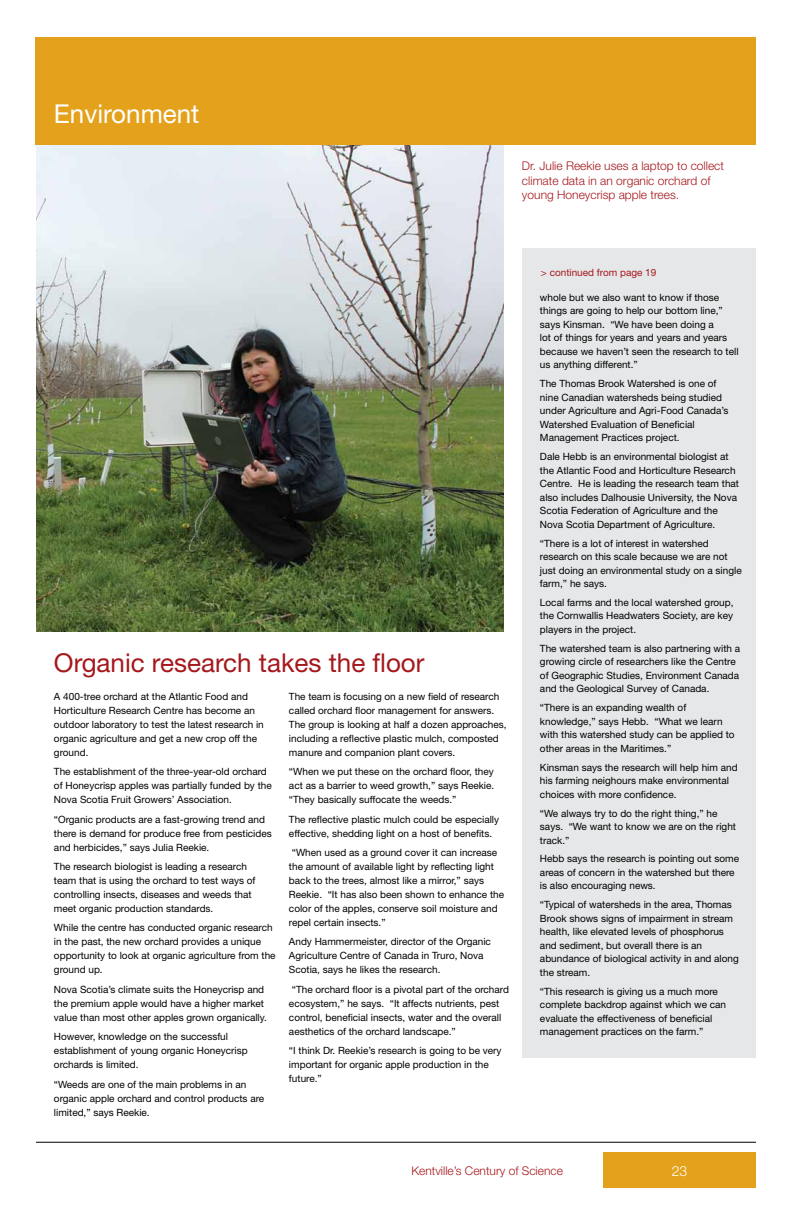
<style>
.page{position:relative;width:792px;height:1224px;background:#fff}
.page>*{position:absolute;margin:0;border:0;box-sizing:border-box;transform-origin:0 0}
.t1{font:26px "Helvetica Neue";color:#a5181c}
.t2{font:26px "Helvetica Neue";color:#fff}
.t3{font:300 14px "Helvetica Neue";color:#fff}
.t4{font:300 12px/14.4px "Helvetica Neue";color:#a5181c}
.t5{font:10px/14px "Helvetica Neue";color:#000}
.t6{font:10px "Helvetica Neue";color:#a5181c}
</style>
<div class="page">
<div style="left:603px;top:1152px;width:153px;height:36px;background:#e4a11b"></div>
<hr style="left:36px;top:1142px;width:720px;height:1px;background:#000">
<div style="left:36px;top:37px;width:720px;height:108px;background:#e4a11b"></div>
<div style="left:522px;top:248px;width:234px;height:810px;background:#e6e7e8"></div>
<img style="left:36px;top:146px;width:467px;height:485px">
<h1 class="t2" style="left:54px;top:98px;width:147px">Environment</h1>
<p class="t4" style="left:522px;top:159px;width:204px">Dr. Julie Reekie uses a laptop to collect climate data in an organic orchard of young Honeycrisp apple trees.</p>
<h1 class="t1" style="left:54px;top:647px;width:372px">Organic research takes the floor</h1>
<p class="t5" style="left:289px;top:689px;width:219px">The team is focusing on a new field of research called orchard floor management for answers.<br>The group is looking at half a dozen approaches, including a reflective plastic mulch, composted manure and companion plant covers.</p>
<p class="t5" style="left:289px;top:765px;width:207px;text-align:justify">“When we put these on the orchard floor, they act as a barrier to weed growth,” says Reekie. “They basically suffocate the weeds.”</p>
<p class="t5" style="left:289px;top:812px;width:212px">The reflective plastic mulch could be especially effective, shedding light on a host of benefits.</p>
<p class="t5" style="left:289px;top:845px;width:217px">“When used as a ground cover it can increase the amount of available light by reflecting light back to the trees, almost like a mirror,” says Reekie. “It has also been shown to enhance the color of the apples, conserve soil moisture and repel certain insects.”</p>
<p class="t5" style="left:289px;top:935px;width:203px">Andy Hammermeister, director of the Organic<br>Agriculture Centre of Canada in Truro, Nova<br>Scotia, says he likes the research.</p>
<p class="t5" style="left:289px;top:982px;width:221px">“The orchard floor is a pivotal part of the orchard ecosystem,” he says. “It affects nutrients, pest control, beneficial insects, water and the overall aesthetics of the orchard landscape.”</p>
<p class="t5" style="left:289px;top:1044px;width:214px">“I think Dr. Reekie’s research is going to be very important for organic apple production in the future.”</p>
<p class="t5" style="left:54px;top:689px;width:211px">A 400-tree orchard at the Atlantic Food and Horticulture Research Centre has become an outdoor laboratory to test the latest research in organic agriculture and get a new crop off the ground.</p>
<p class="t5" style="left:54px;top:765px;width:219px">The establishment of the three-year-old orchard of Honeycrisp apples was partially funded by the<br>Nova Scotia Fruit Growers’ Association.</p>
<p class="t5" style="left:54px;top:812px;width:219px">“Organic products are a fast-growing trend and there is demand for produce free from pesticides and herbicides,” says Julia Reekie.</p>
<p class="t5" style="left:54px;top:859px;width:203px">The research biologist is leading a research team that is using the orchard to test ways of controlling insects, diseases and weeds that meet organic production standards.</p>
<p class="t5" style="left:54px;top:921px;width:223px">While the centre has conducted organic research in the past, the new orchard provides a unique opportunity to look at organic agriculture from the ground up.</p>
<p class="t5" style="left:54px;top:982px;width:214px">Nova Scotia’s climate suits the Honeycrisp and the premium apple would have a higher market value than most other apples grown organically.</p>
<p class="t5" style="left:54px;top:1030px;width:195px">However, knowledge on the successful establishment of young organic Honeycrisp orchards is limited.</p>
<p class="t5" style="left:54px;top:1077px;width:212px">“Weeds are one of the main problems in an organic apple orchard and control products are limited,” says Reekie.</p>
<p class="t6" style="left:541px;top:266px;width:117px">&gt; continued from page 19</p>
<p class="t5" style="left:540px;top:290px;width:200px;line-height:13.5px">whole but we also want to know if those things are going to help our bottom line,” says Kinsman. “We have been doing a<br>lot of things for years and years and years because we haven’t seen the research to tell us anything different.”</p>
<p class="t5" style="left:540px;top:377px;width:190px;line-height:13.5px">The Thomas Brook Watershed is one of nine Canadian watersheds being studied under Agriculture and Agri-Food Canada’s Watershed Evaluation of Beneficial Management Practices project.</p>
<p class="t5" style="left:540px;top:450px;width:201px;line-height:13.5px">Dale Hebb is an environmental biologist at the Atlantic Food and Horticulture Research Centre. He is leading the research team that also includes Dalhousie University, the Nova Scotia Federation of Agriculture and the Nova Scotia Department of Agriculture.</p>
<p class="t5" style="left:540px;top:536px;width:203px;line-height:13.5px">“There is a lot of interest in watershed research on this scale because we are not just doing an environmental study on a single farm,” he says.</p>
<p class="t5" style="left:540px;top:596px;width:195px;line-height:13.5px;text-align:justify">Local farms and the local watershed group, the Cornwallis Headwaters Society, are key players in the project.</p>
<p class="t5" style="left:540px;top:641px;width:202px;line-height:13.5px">The watershed team is also partnering with a growing circle of researchers like the Centre of Geographic Studies, Environment Canada and the Geological Survey of Canada.</p>
<p class="t5" style="left:540px;top:701px;width:196px;line-height:13.5px">“There is an expanding wealth of knowledge,” says Hebb. “What we learn with this watershed study can be applied to other areas in the Maritimes.”</p>
<p class="t5" style="left:540px;top:760px;width:199px;line-height:13.5px">Kinsman says the research will help him and his farming neighours make environmental choices with more confidence.</p>
<p class="t5" style="left:540px;top:806px;width:198px;line-height:13.5px">“We always try to do the right thing,” he says. “We want to know we are on the right track.”</p>
<p class="t5" style="left:540px;top:852px;width:201px;line-height:13.5px">Hebb says the research is pointing out some areas of concern in the watershed but there is also encouraging news.</p>
<p class="t5" style="left:540px;top:898px;width:200px;line-height:13.5px">“Typical of watersheds in the area, Thomas Brook shows signs of impairment in stream health, like elevated levels of phosphorus and sediment, but overall there is an abundance of biological activity in and along the stream.</p>
<p class="t5" style="left:540px;top:984px;width:188px;line-height:13.5px">“This research is giving us a much more complete backdrop against which we can evaluate the effectiveness of beneficial management practices on the farm.”</p>
<p class="t4" style="left:411px;top:1163px;width:153px">Kentville’s Century of Science</p>
<h2 class="t3" style="left:672px;top:1162px;width:17px">23</h2>
</div>
